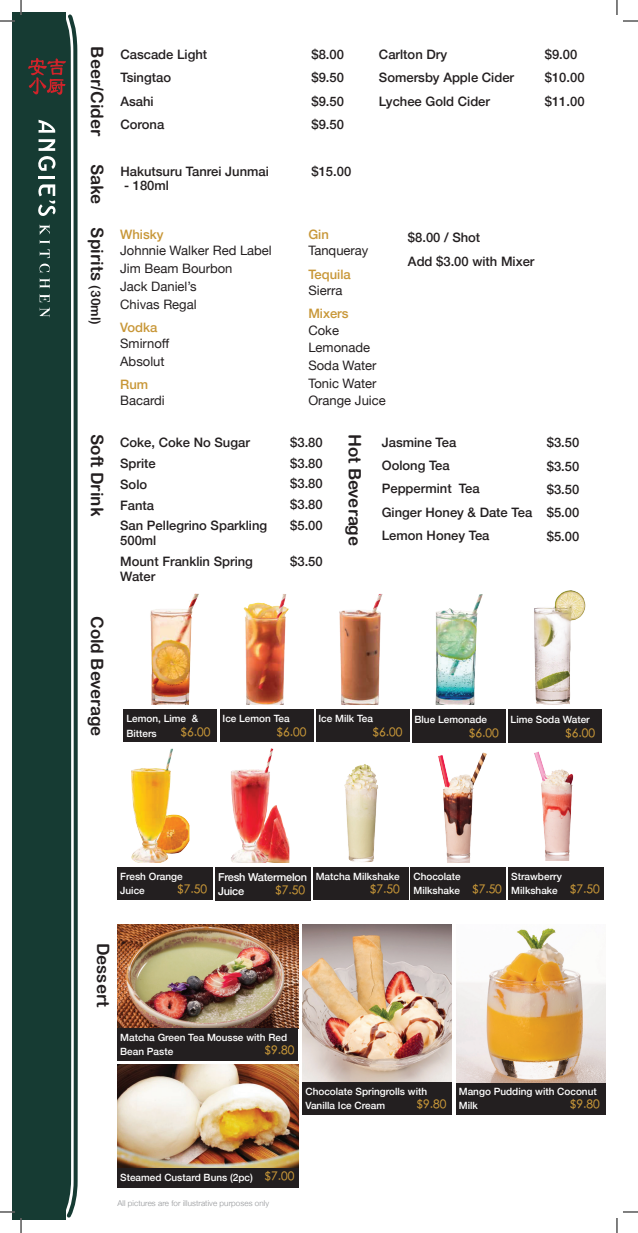
<style>
.page{position:relative;width:638px;height:1233px;background:#fff}
.page>*{position:absolute;margin:0;border:0;box-sizing:border-box;transform-origin:0 0}
.t1{font:17px "Arial Rounded MT Bold";color:#231f20}
.t2{font:500 13px/23.3px "Helvetica Neue";color:#231f20}
.t3{font:13px/17.7px "Helvetica Neue";color:#231f20}
.t4{font:500 13px "Helvetica Neue";color:#c89738}
.t5{font:500 12px "ST Heiti SC";color:#c89738}
.t6{font:500 11px/14.4px "Helvetica Neue";letter-spacing:-.02em;color:#fff}
.t7{font:500 10px/14.4px "Helvetica Neue";color:#fff}
.t8{font:300 8px "Helvetica Neue";letter-spacing:.01em;color:#939598}
.s1{font-size:13px}
.s2{font-family:"ST Heiti SC";font-size:12px;color:#c89738}
</style>
<div class="page">
<div style="left:12px;top:12px;width:54px;height:1208px;background:#163b33"></div>
<img style="left:302px;top:924px;width:149px;height:158px">
<img style="left:117px;top:924px;width:181px;height:104px">
<img style="left:117px;top:1065px;width:181px;height:103px">
<img style="left:131px;top:748px;width:59px;height:114px">
<img style="left:231px;top:748px;width:59px;height:114px">
<img style="left:534px;top:590px;width:52px;height:114px">
<img style="left:534px;top:751px;width:40px;height:109px">
<img style="left:438px;top:752px;width:49px;height:110px">
<img style="left:344px;top:764px;width:34px;height:98px">
<div style="left:117px;top:1028px;width:181px;height:32px;background:#231f20"></div>
<div style="left:117px;top:1168px;width:181px;height:19px;background:#231f20"></div>
<div style="left:302px;top:1082px;width:149px;height:33px;background:#231f20"></div>
<div style="left:455px;top:1082px;width:150px;height:33px;background:#231f20"></div>
<img style="left:456px;top:928px;width:149px;height:154px">
<div style="left:123px;top:709px;width:94px;height:33px;background:#231f20"></div>
<div style="left:219px;top:709px;width:94px;height:33px;background:#231f20"></div>
<div style="left:315px;top:709px;width:94px;height:33px;background:#231f20"></div>
<div style="left:411px;top:709px;width:94px;height:34px;background:#231f20"></div>
<div style="left:507px;top:709px;width:94px;height:34px;background:#231f20"></div>
<img style="left:150px;top:593px;width:49px;height:111px">
<img style="left:243px;top:594px;width:46px;height:110px">
<img style="left:339px;top:593px;width:44px;height:111px">
<img style="left:435px;top:594px;width:48px;height:110px">
<div style="left:117px;top:867px;width:95px;height:32px;background:#231f20"></div>
<div style="left:215px;top:867px;width:95px;height:33px;background:#231f20"></div>
<div style="left:313px;top:867px;width:95px;height:32px;background:#231f20"></div>
<div style="left:410px;top:867px;width:95px;height:32px;background:#231f20"></div>
<div style="left:508px;top:867px;width:95px;height:32px;background:#231f20"></div>
<svg style="left:28px;top:14px;width:50px;height:1204px"></svg>
<svg style="left:0;top:1211px;width:15px;height:1px"></svg>
<svg style="left:623px;top:1211px;width:14px;height:1px"></svg>
<svg style="left:0;top:0;width:22px;height:22px"></svg>
<svg style="left:20px;top:1218px;width:2px;height:15px"></svg>
<svg style="left:616px;top:0;width:21px;height:22px"></svg>
<svg style="left:616px;top:1218px;width:1px;height:15px"></svg>
<h1 class="t1" style="left:107px;top:46px;width:91px;rotate:90deg">Beer/Cider</h1>
<h1 class="t1" style="left:107px;top:164px;width:42px;rotate:90deg">Sake</h1>
<h1 class="t1" style="left:107px;top:227px;width:99px;rotate:90deg">Spirits <span class="s1">(30ml)</span></h1>
<p class="t2" style="left:120px;top:42px;width:88px">Cascade Light</p>
<p class="t2" style="left:311px;top:42px;width:34px">$8.00</p>
<p class="t2" style="left:120px;top:65px;width:52px">Tsingtao</p>
<p class="t2" style="left:311px;top:65px;width:34px">$9.50</p>
<p class="t2" style="left:120px;top:88px;width:35px">Asahi</p>
<p class="t2" style="left:311px;top:88px;width:34px">$9.50</p>
<p class="t2" style="left:120px;top:112px;width:45px">Corona</p>
<p class="t2" style="left:311px;top:112px;width:34px">$9.50</p>
<p class="t2" style="left:379px;top:42px;width:70px">Carlton Dry</p>
<p class="t2" style="left:544px;top:42px;width:34px">$9.00</p>
<p class="t2" style="left:379px;top:65px;width:137px">Somersby Apple Cider</p>
<p class="t2" style="left:544px;top:65px;width:41px">$10.00</p>
<p class="t2" style="left:379px;top:88px;width:113px">Lychee Gold Cider</p>
<p class="t2" style="left:544px;top:88px;width:41px">$11.00</p>
<p class="t2" style="left:120px;top:159px;width:150px">Hakutsuru Tanrei Junmai</p>
<p class="t2" style="left:311px;top:159px;width:41px">$15.00</p>
<p class="t2" style="left:124px;top:173px;width:46px">- 180ml</p>
<p class="t4" style="left:120px;top:224px;width:45px">Whisky</p>
<p class="t3" style="left:120px;top:243px;width:153px">Johnnie Walker Red Label<br>Jim Beam Bourbon<br>Jack Daniel’s<br>Chivas Regal</p>
<p class="t4" style="left:120px;top:317px;width:39px">Vodka</p>
<p class="t3" style="left:120px;top:335px;width:51px">Smirnoff<br>Absolut</p>
<p class="t4" style="left:120px;top:374px;width:29px">Rum</p>
<p class="t3" style="left:120px;top:393px;width:46px">Bacardi</p>
<p class="t4" style="left:308px;top:224px;width:22px">Gin</p>
<p class="t3" style="left:308px;top:243px;width:61px">Tanqueray</p>
<p class="t4" style="left:308px;top:264px;width:44px">Tequila</p>
<p class="t3" style="left:308px;top:282px;width:35px">Sierra</p>
<p class="t4" style="left:308px;top:303px;width:42px">Mixers</p>
<p class="t3" style="left:308px;top:322px;width:79px">Coke<br>Lemonade<br>Soda Water<br>Tonic Water<br>Orange Juice</p>
<p class="t2" style="left:408px;top:225px;width:128px">$8.00 / Shot<br>Add $3.00 with Mixer</p>
<h1 class="t1" style="left:107px;top:434px;width:84px;rotate:90deg">Soft Drink</h1>
<h1 class="t1" style="left:365px;top:434px;width:113px;rotate:90deg">Hot Beverage</h1>
<p class="t2" style="left:290px;top:431px;width:34px;line-height:20.7px;text-align:justify">$3.80 $3.80 $3.80 $3.80 $5.00</p>
<p class="t2" style="left:290px;top:549px;width:34px">$3.50</p>
<p class="t2" style="left:120px;top:431px;width:148px;line-height:20.8px">Coke, Coke No Sugar<br>Sprite<br>Solo<br>Fanta<br>San Pellegrino Sparkling</p>
<p class="t2" style="left:120px;top:529px;width:134px;line-height:20.8px">500ml<br>Mount Franklin Spring</p>
<p class="t2" style="left:120px;top:564px;width:37px">Water</p>
<p class="t2" style="left:381px;top:429px;width:152px">Jasmine Tea<br>Oolong Tea<br>Peppermint Tea<br>Ginger Honey &amp; Date Tea<br>Lemon Honey Tea</p>
<p class="t2" style="left:546px;top:430px;width:34px;text-align:justify">$3.50 $3.50 $3.50 $5.00 $5.00</p>
<h1 class="t1" style="left:107px;top:616px;width:122px;rotate:90deg">Cold Beverage</h1>
<p class="t7" style="left:126px;top:710px;width:73px">Lemon, Lime &amp;<br>Bitters</p>
<p class="t5" style="left:180px;top:725px;width:31px">$6.00</p>
<p class="t7" style="left:222px;top:710px;width:69px">Ice Lemon Tea</p>
<p class="t5" style="left:276px;top:725px;width:31px">$6.00</p>
<p class="t7" style="left:318px;top:710px;width:56px">Ice Milk Tea</p>
<p class="t5" style="left:372px;top:725px;width:31px">$6.00</p>
<p class="t7" style="left:414px;top:711px;width:74px">Blue Lemonade</p>
<p class="t5" style="left:468px;top:726px;width:31px">$6.00</p>
<p class="t7" style="left:510px;top:711px;width:81px">Lime Soda Water</p>
<p class="t5" style="left:564px;top:726px;width:31px">$6.00</p>
<p class="t7" style="left:120px;top:868px;width:64px">Fresh Orange<br>Juice</p>
<p class="t5" style="left:177px;top:883px;width:31px">$7.50</p>
<p class="t6" style="left:218px;top:868px;width:91px">Fresh Watermelon<br>Juice</p>
<p class="t5" style="left:275px;top:884px;width:31px">$7.50</p>
<p class="t7" style="left:315px;top:868px;width:85px">Matcha Milkshake</p>
<p class="t5" style="left:369px;top:883px;width:31px">$7.50</p>
<p class="t7" style="left:413px;top:868px;width:90px">Chocolate<br>Milkshake <span class="s2">$7.50</span></p>
<p class="t7" style="left:511px;top:868px;width:90px">Strawberry<br>Milkshake <span class="s2">$7.50</span></p>
<h1 class="t1" style="left:113px;top:942px;width:67px;rotate:90deg">Dessert</h1>
<p class="t7" style="left:120px;top:1029px;width:168px">Matcha Green Tea Mousse with Red<br>Bean Paste</p>
<p class="t5" style="left:264px;top:1044px;width:31px">$9.80</p>
<p class="t7" style="left:305px;top:1083px;width:123px">Chocolate Springrolls with<br>Vanilla Ice Cream</p>
<p class="t5" style="left:416px;top:1098px;width:31px">$9.80</p>
<p class="t7" style="left:458px;top:1083px;width:139px">Mango Pudding with Coconut<br>Milk</p>
<p class="t5" style="left:569px;top:1098px;width:31px">$9.80</p>
<p class="t7" style="left:120px;top:1169px;width:175px">Steamed Custard Buns (2pc) <span class="s2">$7.00</span></p>
<p class="t8" style="left:117px;top:1197px;width:153px">All pictures are for illustrative purposes only</p>
</div>
